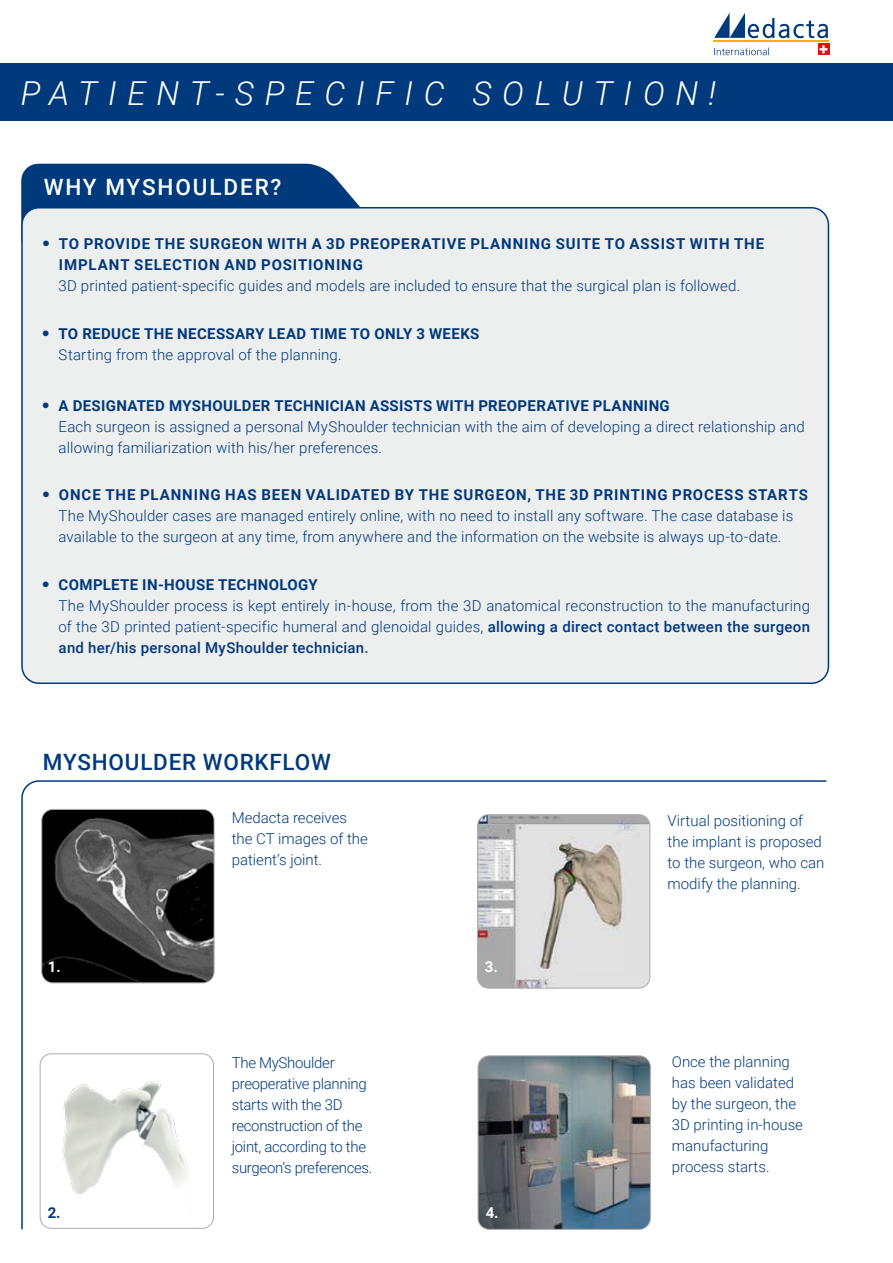
<style>
.page{position:relative;width:893px;height:1263px;background:#fff}
.page>*{position:absolute;margin:0;border:0;box-sizing:border-box;transform-origin:0 0}
.t1{font:italic 300 33px "Roboto";letter-spacing:.325em;color:#fff}
.t2{font:500 22.5px "Roboto";letter-spacing:.035em;color:#01397d}
.t3{font:500 22.5px "Roboto";letter-spacing:.085em;color:#fff}
.t4{font:300 15px/21px "Roboto";letter-spacing:.005em;color:#01397d}
.t5{font:300 15px/21px "Roboto";letter-spacing:-.02em;color:#01397d}
.t6{font:700 15px/21px "Roboto";letter-spacing:.055em;color:#01397d}
.t7{font:700 15px/21px "Roboto";letter-spacing:.025em;color:#01397d}
.t8{font:700 15px "Roboto";color:#fff}
.s1{font-family:"Futura Std";font-weight:800}
.s2{font-weight:300}
.s3{font-weight:700}
.s4{font-weight:500}
</style>
<div class="page">
<div style="left:0;top:64px;width:893px;height:57px;background:#01397d"></div>
<hr style="left:713px;top:40px;width:116px;height:2px;background:#f9ae00">
<svg style="left:714px;top:13px;width:114px;height:25px"></svg>
<svg style="left:818px;top:44px;width:11px;height:11px"></svg>
<svg style="left:819px;top:45px;width:8px;height:8px"></svg>
<svg style="left:714px;top:47px;width:55px;height:8px"></svg>
<div style="left:21px;top:164px;width:339px;height:56px;background:#01397d"></div>
<svg style="left:21px;top:780px;width:806px;height:450px"></svg>
<div style="left:22px;top:208px;width:806px;height:475px;background:#edeeee;border-radius:17px"></div>
<img style="left:42px;top:809px;width:172px;height:174px">
<div style="left:41px;top:809px;width:173px;height:174px;border:1px solid #abacac;border-radius:11px"></div>
<img style="left:478px;top:815px;width:172px;height:173px">
<div style="left:577px;top:839px;width:73px;height:138px;background:#e0e0e0"></div>
<img style="left:535px;top:836px;width:91px;height:136px">
<div style="left:477px;top:814px;width:173px;height:174px;border:1px solid #abacac;border-radius:11px"></div>
<div style="left:40px;top:1054px;width:173px;height:174px;background:#fff;border-radius:11px"></div>
<img style="left:62px;top:1081px;width:129px;height:114px">
<div style="left:40px;top:1053px;width:174px;height:175px;border:1px solid #abacac;border-radius:11px"></div>
<img style="left:478px;top:1056px;width:172px;height:173px">
<div style="left:478px;top:1055px;width:173px;height:174px;border:1px solid #abacac;border-radius:11px"></div>
<h1 class="t1" style="left:21px;top:70px;width:697px">PATIENT-SPECIFIC SOLUTION!</h1>
<h2 class="t3" style="left:44px;top:171px;width:239px">WHY MYSHOULDER?</h2>
<p class="t6" style="left:59px;top:233px;width:707px;text-indent:-17px"><span class="s1">•</span> TO PROVIDE THE SURGEON WITH A 3D PREOPERATIVE PLANNING SUITE TO ASSIST WITH THE<br>IMPLANT SELECTION AND POSITIONING</p>
<p class="t4" style="left:59px;top:275px;width:683px">3D printed patient-specific guides and models are included to ensure that the surgical plan is followed.</p>
<p class="t7" style="left:59px;top:322px;width:422px;text-indent:-17px"><span class="s1">•</span> TO REDUCE THE NECESSARY LEAD TIME TO ONLY 3 WEEKS<br><span class="s2">Starting from the approval of the planning.</span></p>
<p class="t4" style="left:59px;top:395px;width:748px;text-indent:-17px"><span class="s1">•</span> <span class="s3">A DESIGNATED MYSHOULDER TECHNICIAN ASSISTS WITH PREOPERATIVE PLANNING<br></span>Each surgeon is assigned a personal MyShoulder technician with the aim of developing a direct relationship and allowing familiarization with his/her preferences.</p>
<p class="t4" style="left:59px;top:484px;width:751px;text-indent:-17px"><span class="s1">•</span> <span class="s3">ONCE THE PLANNING HAS BEEN VALIDATED BY THE SURGEON, THE 3D PRINTING PROCESS STARTS<br></span>The MyShoulder cases are managed entirely online, with no need to install any software. The case database is available to the surgeon at any time, from anywhere and the information on the website is always up-to-date.</p>
<p class="t4" style="left:59px;top:573px;width:753px;text-indent:-17px"><span class="s1">•</span> <span class="s3">COMPLETE IN-HOUSE TECHNOLOGY<br></span>The MyShoulder process is kept entirely in-house, from the 3D anatomical reconstruction to the manufacturing of the 3D printed patient-specific humeral and glenoidal guides, <span class="s4">allowing a direct contact between the surgeon and her/his personal MyShoulder technician.</span></p>
<h2 class="t2" style="left:43px;top:746px;width:290px">MYSHOULDER WORKFLOW</h2>
<p class="t4" style="left:232px;top:806px;width:138px">Medacta receives the CT images of the patient‘s joint.</p>
<p class="t8" style="left:48px;top:956px;width:14px">1.</p>
<p class="t8" style="left:485px;top:956px;width:14px">3.</p>
<p class="t5" style="left:232px;top:1052px;width:142px">The MyShoulder preoperative planning starts with the 3D reconstruction of the joint, according to the surgeon’s preferences.</p>
<p class="t6" style="left:48px;top:1201px;width:14px">2.</p>
<p class="t8" style="left:486px;top:1202px;width:14px">4.</p>
<p class="t4" style="left:668px;top:809px;width:158px">Virtual positioning of the implant is proposed to the surgeon, who can modify the planning.</p>
<p class="t4" style="left:672px;top:1050px;width:133px">Once the planning has been validated by the surgeon, the<br>3D printing in-house manufacturing process starts.</p>
</div>
